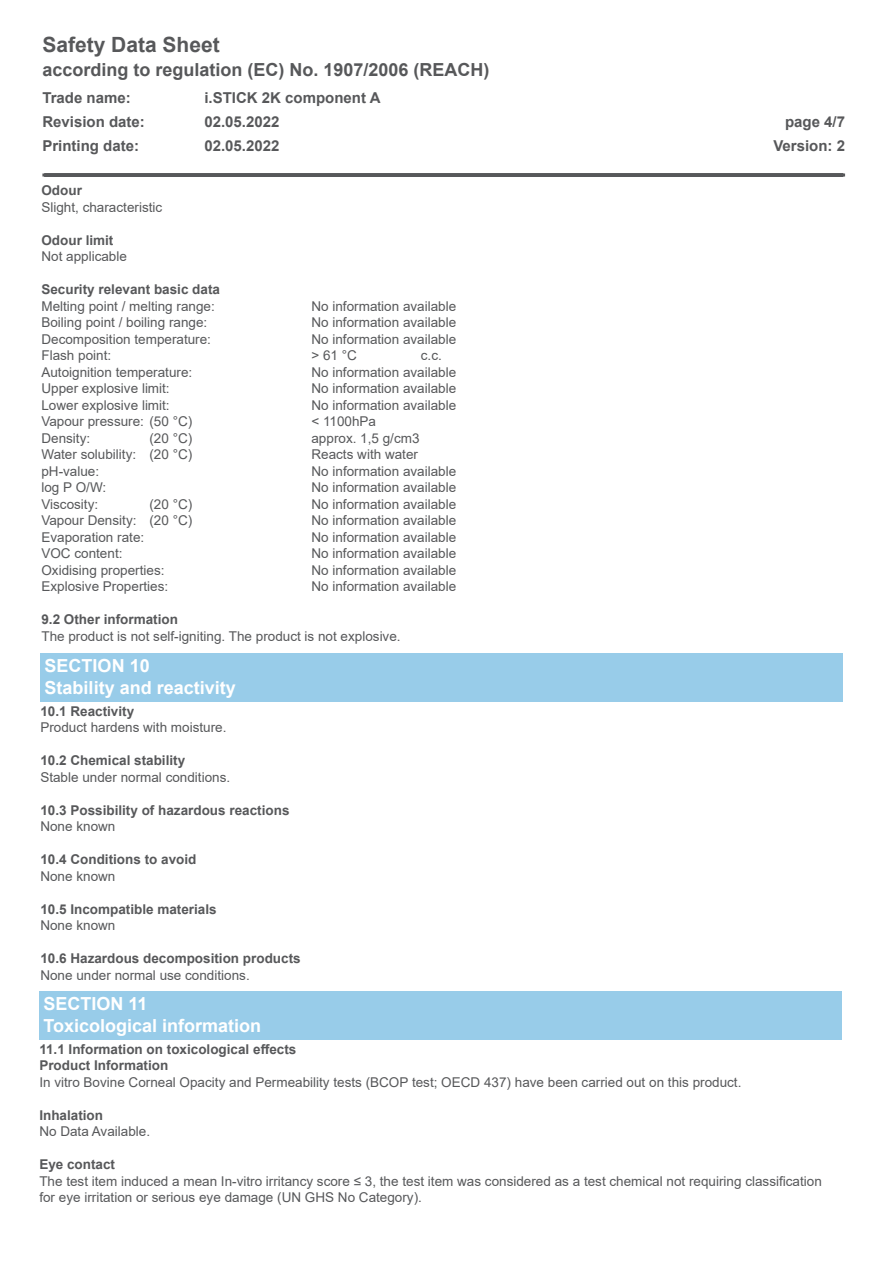
<style>
.page{position:relative;width:893px;height:1263px;background:#fff}
.page>*{position:absolute;margin:0;border:0;box-sizing:border-box;transform-origin:0 0}
.t1{font:700 21px "Arial";color:#57585a}
.t2{font:700 18px/21.6px "Arial";color:#fff}
.t3{font:700 18px "Arial";color:#57585a}
.t4{font:700 15px/24px "Arial";color:#57585a}
.t5{font:13.5px/16.5px "Arial";color:#57585a}
.t6{font:700 13.5px/16.5px "Arial";color:#57585a}
</style>
<div class="page">
<hr style="left:44px;top:173px;width:800px;height:4px;background:#57585a">
<div style="left:40px;top:653px;width:803px;height:48px;background:#98cce9"></div>
<div style="left:39px;top:990px;width:803px;height:49px;background:#98cce9"></div>
<h1 class="t1" style="left:42px;top:30px;width:179px">Safety Data Sheet</h1>
<h2 class="t3" style="left:42px;top:57px;width:449px">according to regulation (EC) No. 1907/2006 (REACH)</h2>
<p class="t4" style="left:42px;top:86px;width:104px">Trade name:<br>Revision date:</p>
<p class="t4" style="left:204px;top:86px;width:178px">i.STICK 2K component A<br>02.05.2022<br>02.05.2022</p>
<p class="t4" style="left:42px;top:134px;width:98px">Printing date:</p>
<p class="t4" style="left:785px;top:110px;width:62px">page 4/7</p>
<p class="t4" style="left:773px;top:134px;width:73px">Version: 2</p>
<p class="t6" style="left:41px;top:182px;width:42px">Odour</p>
<p class="t5" style="left:41px;top:199px;width:122px">Slight, characteristic</p>
<p class="t6" style="left:41px;top:232px;width:74px">Odour limit</p>
<p class="t5" style="left:41px;top:248px;width:87px">Not applicable</p>
<p class="t6" style="left:41px;top:281px;width:180px">Security relevant basic data</p>
<p class="t5" style="left:41px;top:298px;width:175px">Melting point / melting range:</p>
<p class="t5" style="left:311px;top:298px;width:146px">No information available</p>
<p class="t5" style="left:41px;top:314px;width:167px">Boiling point / boiling range:</p>
<p class="t5" style="left:311px;top:314px;width:146px">No information available</p>
<p class="t5" style="left:41px;top:331px;width:171px">Decomposition temperature:</p>
<p class="t5" style="left:311px;top:331px;width:146px">No information available</p>
<p class="t5" style="left:41px;top:347px;width:71px">Flash point:</p>
<p class="t5" style="left:311px;top:347px;width:47px">&gt; 61 °C</p>
<p class="t5" style="left:421px;top:347px;width:23px">c.c.</p>
<p class="t5" style="left:41px;top:364px;width:152px">Autoignition temperature:</p>
<p class="t5" style="left:311px;top:364px;width:146px">No information available</p>
<p class="t5" style="left:41px;top:380px;width:130px">Upper explosive limit:</p>
<p class="t5" style="left:311px;top:380px;width:146px">No information available</p>
<p class="t5" style="left:41px;top:397px;width:130px">Lower explosive limit:</p>
<p class="t5" style="left:311px;top:397px;width:146px">No information available</p>
<p class="t5" style="left:41px;top:413px;width:152px">Vapour pressure: (50 °C)</p>
<p class="t5" style="left:311px;top:413px;width:66px">&lt; 1100hPa</p>
<p class="t5" style="left:41px;top:430px;width:50px">Density:</p>
<p class="t5" style="left:149px;top:430px;width:44px">(20 °C)</p>
<p class="t5" style="left:311px;top:430px;width:110px">approx. 1,5 g/cm3</p>
<p class="t5" style="left:41px;top:446px;width:152px">Water solubility: (20 °C)</p>
<p class="t5" style="left:311px;top:446px;width:108px">Reacts with water</p>
<p class="t5" style="left:41px;top:463px;width:59px">pH-value:</p>
<p class="t5" style="left:311px;top:463px;width:146px">No information available</p>
<p class="t5" style="left:41px;top:479px;width:66px">log P O/W:</p>
<p class="t5" style="left:311px;top:479px;width:146px">No information available</p>
<p class="t5" style="left:41px;top:496px;width:58px">Viscosity:</p>
<p class="t5" style="left:149px;top:496px;width:44px">(20 °C)</p>
<p class="t5" style="left:311px;top:496px;width:146px">No information available</p>
<p class="t5" style="left:41px;top:512px;width:152px">Vapour Density: (20 °C)</p>
<p class="t5" style="left:311px;top:512px;width:146px">No information available</p>
<p class="t5" style="left:41px;top:529px;width:104px">Evaporation rate:</p>
<p class="t5" style="left:311px;top:529px;width:146px">No information available</p>
<p class="t5" style="left:41px;top:545px;width:83px">VOC content:</p>
<p class="t5" style="left:311px;top:545px;width:146px">No information available</p>
<p class="t5" style="left:41px;top:561px;width:125px">Oxidising properties:</p>
<p class="t5" style="left:311px;top:561px;width:146px">No information available</p>
<p class="t5" style="left:41px;top:578px;width:128px">Explosive Properties:</p>
<p class="t5" style="left:311px;top:578px;width:146px">No information available</p>
<p class="t6" style="left:41px;top:611px;width:138px">9.2 Other information</p>
<p class="t5" style="left:41px;top:627px;width:361px">The product is not self-igniting. The product is not explosive.</p>
<h2 class="t2" style="left:45px;top:655px;width:193px">SECTION 10<br>Stability and reactivity</h2>
<p class="t6" style="left:40px;top:703px;width:95px">10.1 Reactivity</p>
<p class="t5" style="left:40px;top:719px;width:188px">Product hardens with moisture.</p>
<p class="t6" style="left:40px;top:752px;width:146px">10.2 Chemical stability</p>
<p class="t5" style="left:40px;top:768px;width:191px">Stable under normal conditions.</p>
<p class="t6" style="left:40px;top:802px;width:251px">10.3 Possibility of hazardous reactions</p>
<p class="t5" style="left:40px;top:818px;width:77px">None known</p>
<p class="t6" style="left:40px;top:851px;width:158px">10.4 Conditions to avoid</p>
<p class="t5" style="left:40px;top:867px;width:77px">None known</p>
<p class="t6" style="left:40px;top:901px;width:178px">10.5 Incompatible materials</p>
<p class="t5" style="left:40px;top:917px;width:77px">None known</p>
<p class="t6" style="left:40px;top:950px;width:262px">10.6 Hazardous decomposition products</p>
<p class="t5" style="left:40px;top:966px;width:211px">None under normal use conditions.</p>
<h2 class="t2" style="left:44px;top:993px;width:219px">SECTION 11<br>Toxicological information</h2>
<p class="t6" style="left:39px;top:1041px;width:258px">11.1 Information on toxicological effects<br>Product Information</p>
<p class="t5" style="left:39px;top:1073px;width:704px">In vitro Bovine Corneal Opacity and Permeability tests (BCOP test; OECD 437) have been carried out on this product.</p>
<p class="t6" style="left:39px;top:1107px;width:65px">Inhalation</p>
<p class="t5" style="left:39px;top:1123px;width:112px">No Data Available.</p>
<p class="t6" style="left:39px;top:1156px;width:77px">Eye contact</p>
<p class="t5" style="left:39px;top:1172px;width:784px">The test item induced a mean In-vitro irritancy score ≤ 3, the test item was considered as a test chemical not requiring classification for eye irritation or serious eye damage (UN GHS No Category).</p>
</div>
